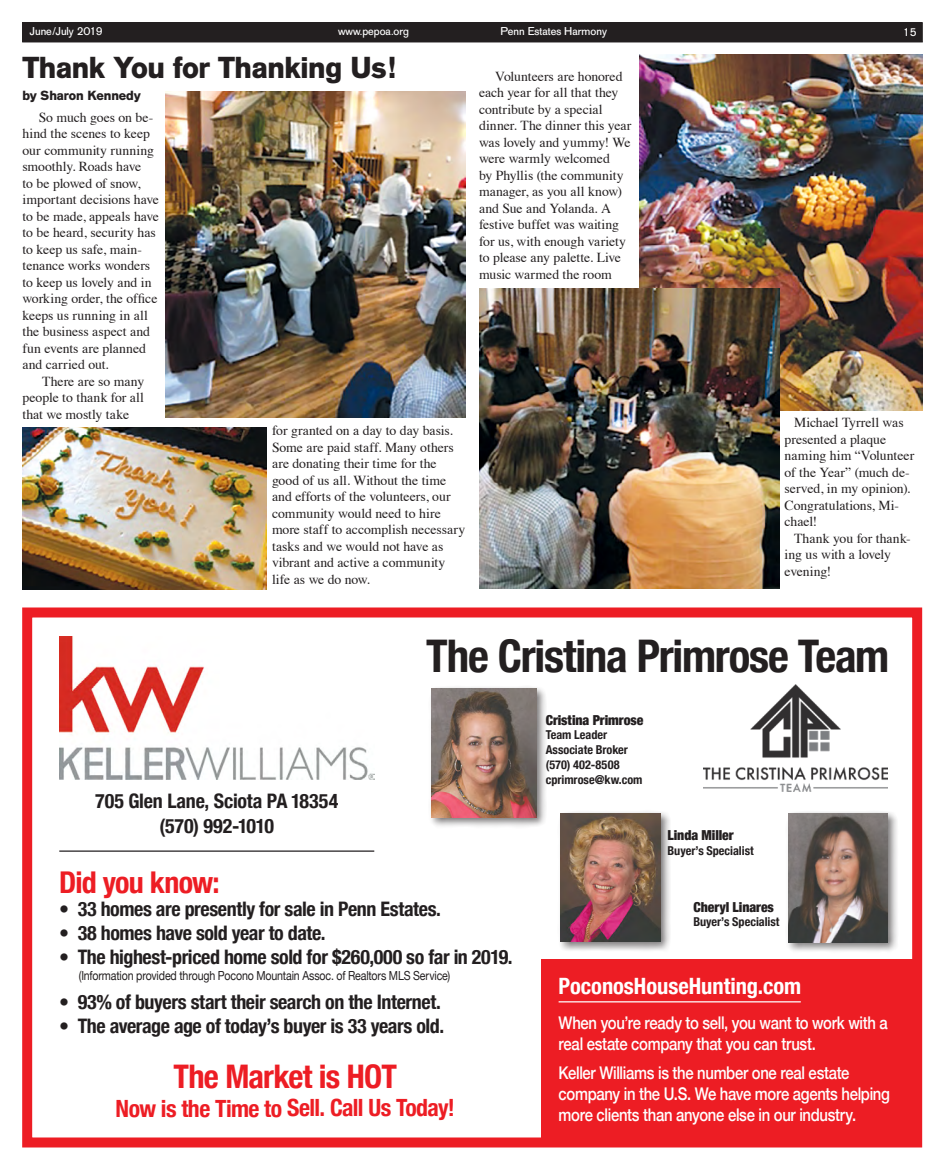
<style>
.page{position:relative;width:945px;height:1170px;background:#fff}
.page>*{position:absolute;margin:0;border:0;box-sizing:border-box;transform-origin:0 0}
.t1{font:700 condensed 45px "Helvetica Neue";letter-spacing:-.025em;color:#231f20}
.t2{font:700 condensed 32.5px "Helvetica Neue";letter-spacing:-.025em;color:#ed1d24}
.t3{font:700 30px "AG Old Face";letter-spacing:-.015em;color:#231f20}
.t4{font:700 condensed 30px "Helvetica Neue";letter-spacing:-.025em;color:#ed1d24}
.t5{font:700 condensed 23.75px "Helvetica Neue";letter-spacing:-.025em;color:#ed1d24}
.t6{font:700 condensed 22.5px "Helvetica Neue";color:#fff}
.t7{font:700 condensed 20px/25px "Helvetica Neue";letter-spacing:-.02em;color:#231f20;text-align:center}
.t8{font:500 17.5px/21px "Helvetica Neue";letter-spacing:-.02em;color:#fff;scale:.85 1}
.t9{font:13.75px/16.5px "Times";letter-spacing:-.005em;color:#231f20}
.t10{font:900 condensed 13.75px "Helvetica Neue";letter-spacing:-.005em;color:#231f20}
.t11{font:700 13.12px "AG Old Face";letter-spacing:-.005em;color:#231f20}
.t12{font:12.5px "Helvetica Neue";letter-spacing:-.015em;color:#231f20;scale:.85 1}
.t13{font:700 condensed 12.25px/14.8px "Helvetica Neue";color:#231f20}
.t14{font:11.25px "AG Old Face";color:#fff}
</style>
<div class="page">
<div style="left:23px;top:23px;width:899px;height:19px;background:#231f20"></div>
<div style="left:22px;top:22px;width:900px;height:20px;border:1px solid #231f20"></div>
<div style="left:541px;top:959px;width:376px;height:184px;background:#ed1d24"></div>
<div style="left:22px;top:608px;width:900px;height:540px;border:10px solid #ed1d24"></div>
<div style="left:429px;top:685px;width:118px;height:144px;background:#231f20;opacity:.6"></div>
<img style="left:432px;top:688px;width:104px;height:130px">
<div style="left:785px;top:810px;width:114px;height:143px;background:#231f20;opacity:.6"></div>
<img style="left:788px;top:813px;width:100px;height:129px">
<div style="left:557px;top:810px;width:114px;height:143px;background:#231f20;opacity:.6"></div>
<img style="left:561px;top:813px;width:99px;height:129px">
<img style="left:166px;top:92px;width:300px;height:326px">
<img style="left:639px;top:54px;width:283px;height:356px">
<img style="left:479px;top:288px;width:300px;height:300px">
<img style="left:22px;top:428px;width:244px;height:162px">
<hr style="left:559px;top:1001px;width:242px;height:1px;background:#fff">
<img style="left:59px;top:636px;width:315px;height:144px">
<hr style="left:59px;top:850px;width:315px;height:2px;background:#231f20">
<img style="left:704px;top:684px;width:183px;height:108px">
<p class="t14" style="left:30px;top:25px;width:74px">June/July 2019</p>
<p class="t14" style="left:338px;top:25px;width:73px">www.pepoa.org</p>
<p class="t14" style="left:501px;top:25px;width:108px">Penn Estates Harmony</p>
<p class="t14" style="left:903px;top:25px;width:16px">15</p>
<h3 class="t3" style="left:22px;top:49px;width:375px">Thank You for Thanking Us!</h3>
<p class="t11" style="left:22px;top:87px;width:120px">by Sharon Kennedy</p>
<p class="t9" style="left:22px;top:108px;width:138px;text-indent:16px">So much goes on be&shy;hind the scenes to keep our community running smoothly. Roads have<br>to be plowed of snow, important decisions have to be made, appeals have to be heard, security has to keep us safe, main&shy;tenance works wonders to keep us lovely and in working order, the office keeps us running in all the business aspect and fun events are planned and carried out.</p>
<p class="t9" style="left:22px;top:372px;width:123px;text-align:justify;text-indent:20px">There are so many people to thank for all that we mostly take</p>
<p class="t9" style="left:272px;top:421px;width:195px">for granted on a day to day basis.<br>Some are paid staff. Many others are donating their time for the good of us all. Without the time and efforts of the volunteers, our community would need to hire more staff to accomplish necessary tasks and we would not have as vibrant and active a community life as we do now.</p>
<p class="t9" style="left:479px;top:66px;width:154px;text-indent:16px">Volunteers are honored each year for all that they contribute by a special dinner. The dinner this year was lovely and yummy! We were warmly welcomed<br>by Phyllis (the community manager, as you all know) and Sue and Yolanda. A festive buffet was waiting for us, with enough variety to please any palette. Live music warmed the room</p>
<p class="t9" style="left:785px;top:413px;width:131px;text-indent:9px">Michael Tyrrell was presented a plaque naming him “Volunteer of the Year” (much de&shy;served, in my opinion).<br>Congratulations, Mi&shy;chael!</p>
<p class="t9" style="left:785px;top:528px;width:127px;text-indent:9px">Thank you for thank&shy;ing us with a lovely evening!</p>
<h1 class="t1" style="left:426px;top:619px;width:465px">The Cristina Primrose Team</h1>
<h3 class="t7" style="left:95px;top:787px;width:244px">705 Glen Lane, Sciota PA 18354 (570) 992-1010</h3>
<h3 class="t4" style="left:59px;top:857px;width:162px">Did you know:</h3>
<h3 class="t7" style="left:59px;top:895px;width:383px">• 33 homes are presently for sale in Penn Estates.</h3>
<h3 class="t7" style="left:59px;top:919px;width:268px">• 38 homes have sold year to date.</h3>
<h3 class="t7" style="left:59px;top:943px;width:455px">• The highest-priced home sold for $260,000 so far in 2019.</h3>
<p class="t12" style="left:79px;top:967px;width:439px">(Information provided through Pocono Mountain Assoc. of Realtors MLS Service)</p>
<h3 class="t7" style="left:59px;top:988px;width:383px">• 93% of buyers start their search on the Internet.</h3>
<h3 class="t7" style="left:59px;top:1012px;width:386px">• The average age of today’s buyer is 33 years old.</h3>
<h2 class="t2" style="left:174px;top:1049px;width:225px">The Market is HOT</h2>
<h3 class="t5" style="left:116px;top:1088px;width:341px">Now is the Time to Sell. Call Us Today!</h3>
<p class="t10" style="left:546px;top:709px;width:99px">Cristina Primrose</p>
<p class="t13" style="left:546px;top:727px;width:98px">Team Leader<br>Associate Broker (570) 402-8508 cprimrose@kw.com</p>
<p class="t10" style="left:668px;top:824px;width:68px">Linda Miller</p>
<p class="t13" style="left:668px;top:842px;width:88px">Buyer’s Specialist</p>
<p class="t10" style="left:693px;top:895px;width:82px">Cheryl Linares</p>
<p class="t13" style="left:693px;top:914px;width:88px">Buyer’s Specialist</p>
<h3 class="t6" style="left:559px;top:967px;width:244px">PoconosHouseHunting.com</h3>
<p class="t8" style="left:559px;top:1011px;width:389px">When you’re ready to sell, you want to work with a real estate company that you can trust.</p>
<p class="t8" style="left:559px;top:1061px;width:391px">Keller Williams is the number one real estate company in the U.S. We have more agents helping more clients than anyone else in our industry.</p>
</div>
